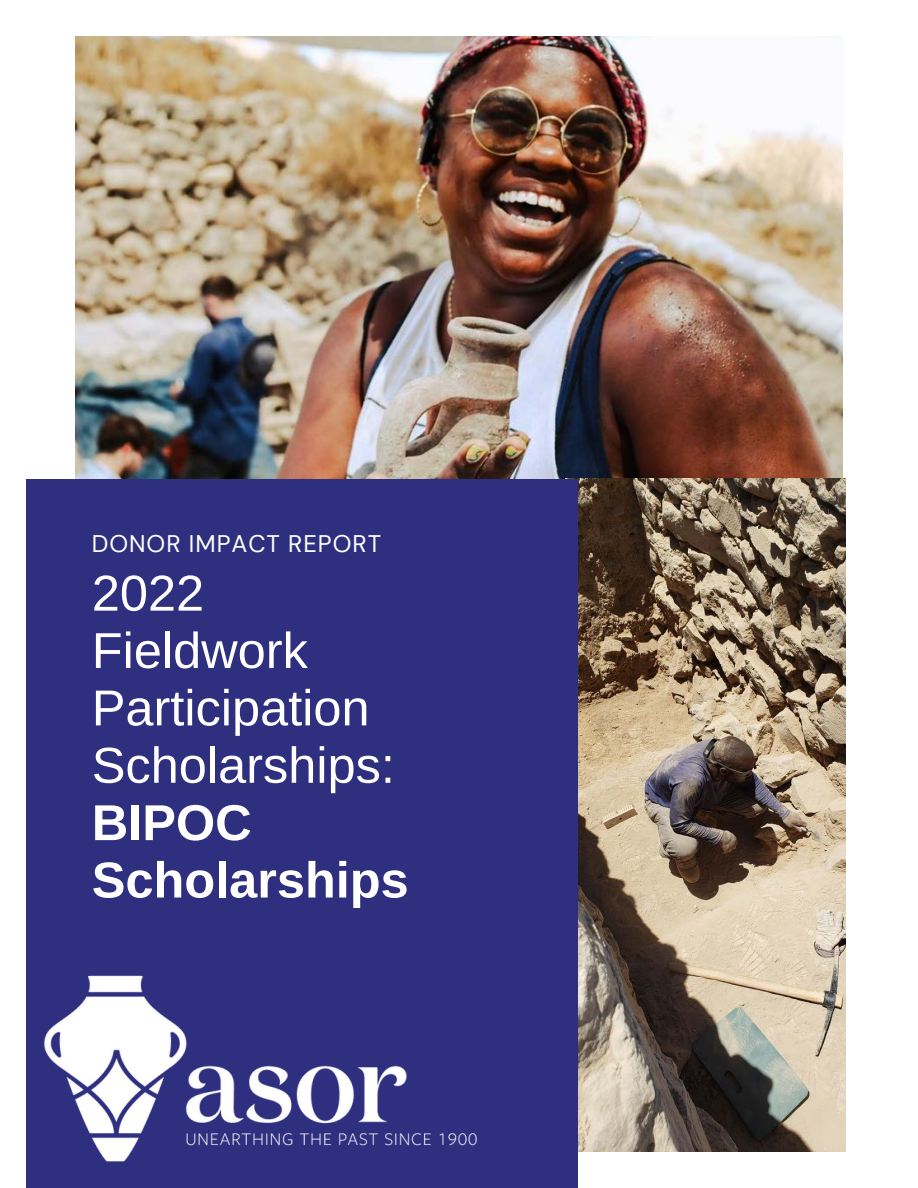
<style>
.page{position:relative;width:918px;height:1188px;background:#fff}
.page>*{position:absolute;margin:0;border:0;box-sizing:border-box;transform-origin:0 0}
.t1{font:50.55px/57.3px "Arimo";color:#fff}
.t2{font:700 50.55px/57.3px "Arimo";color:#fff}
.t3{font:24px "DM Sans";letter-spacing:.04em;color:#fff}
</style>
<div class="page">
<img style="left:76px;top:37px;width:767px;height:442px">
<img style="left:578px;top:479px;width:268px;height:673px">
<div style="left:26px;top:479px;width:552px;height:709px;background:#2f2f80"></div>
<img style="left:44px;top:975px;width:433px;height:187px">
<p class="t3" style="left:92px;top:528px;width:291px">DONOR IMPACT REPORT</p>
<p class="t1" style="left:92px;top:564px;width:305px">2022<br>Fieldwork<br>Participation<br>Scholarships:</p>
<p class="t2" style="left:92px;top:794px;width:318px">BIPOC<br>Scholarships</p>
</div>
